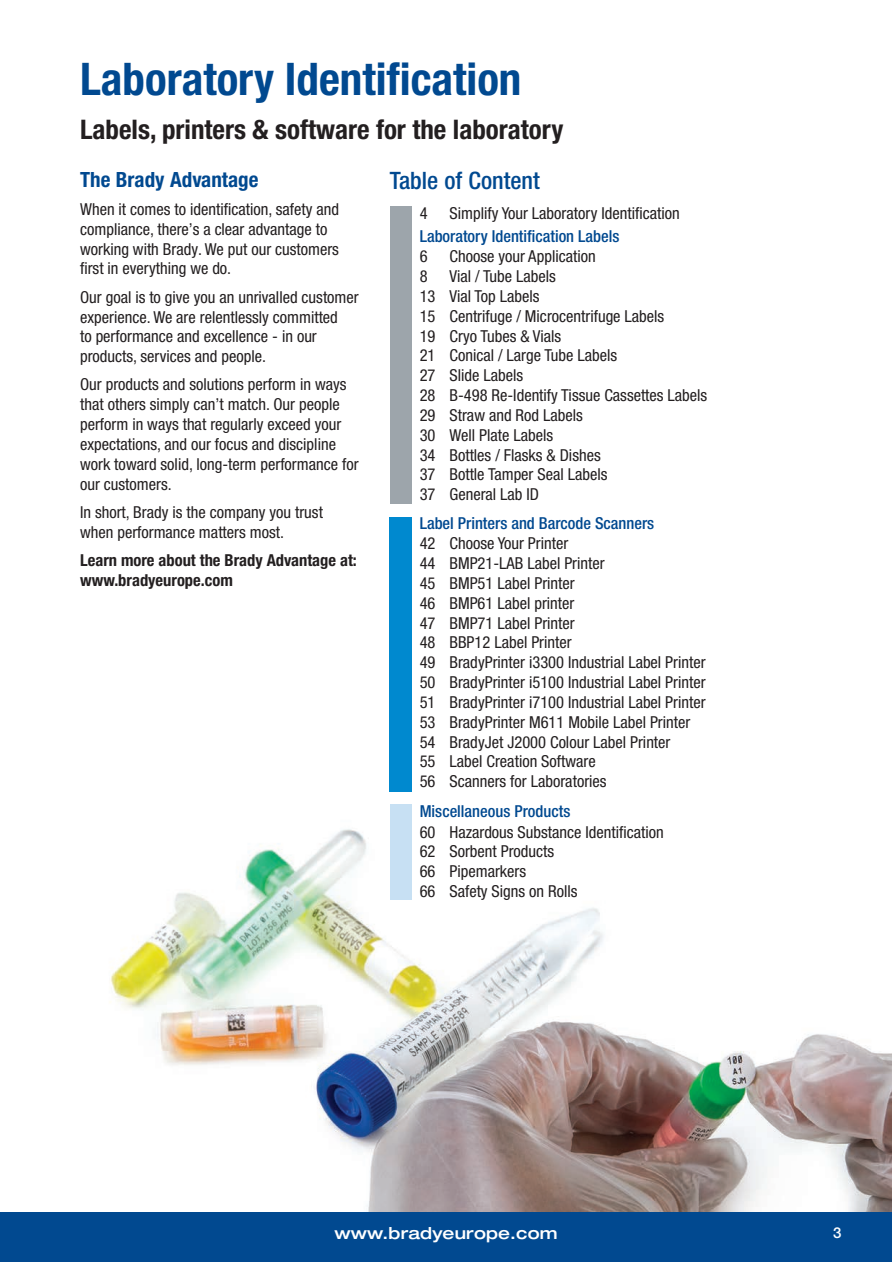
<style>
.page{position:relative;width:892px;height:1262px;background:#fff}
.page>*{position:absolute;margin:0;border:0;box-sizing:border-box;transform-origin:0 0}
.t1{font:700 condensed 45px "Helvetica Neue LT Pro";color:#014990}
.t2{font:700 condensed 27px "Helvetica Neue LT Pro";color:#231f20}
.t3{font:500 condensed 24px "Helvetica Neue LT Pro";color:#014990}
.t4{font:700 condensed 21px "Helvetica Neue LT Pro";color:#014990}
.t5{font:condensed 16.5px/19.8px "Helvetica Neue LT Pro";color:#231f20}
.t6{font:500 condensed 16.5px "Helvetica Neue LT Pro";color:#014990}
.t7{font:700 condensed 16.5px/19.8px "Helvetica Neue LT Pro";color:#231f20}
.t8{font:500 expanded 16.5px "Helvetica Neue LT Pro";letter-spacing:.01em;color:#fff}
.t9{font:500 15px "Helvetica Neue LT Pro";color:#fff}
</style>
<div class="page">
<div style="left:0;top:1211px;width:891px;height:50px;background:#014990"></div>
<img style="left:110px;top:774px;width:781px;height:437px">
<div style="left:390px;top:206px;width:21px;height:298px;background:#9da5ab"></div>
<div style="left:389px;top:516px;width:22px;height:275px;background:#0089cf"></div>
<div style="left:390px;top:804px;width:21px;height:95px;background:#c7e0f3"></div>
<h1 class="t1" style="left:80px;top:52px;width:443px">Laboratory Identification</h1>
<h2 class="t2" style="left:80px;top:113px;width:484px">Labels, printers &amp; software for the laboratory</h2>
<p class="t4" style="left:80px;top:167px;width:180px">The Brady Advantage</p>
<p class="t5" style="left:80px;top:199px;width:260px">When it comes to identification, safety and compliance, there’s a clear advantage to working with Brady. We put our customers first in everything we do.</p>
<p class="t5" style="left:80px;top:287px;width:280px">Our goal is to give you an unrivalled customer experience. We are relentlessly committed<br>to performance and excellence - in our products, services and people.</p>
<p class="t5" style="left:80px;top:374px;width:280px">Our products and solutions perform in ways that others simply can’t match. Our people perform in ways that regularly exceed your expectations, and our focus and discipline work toward solid, long-term performance for our customers.</p>
<p class="t5" style="left:80px;top:502px;width:244px">In short, Brady is the company you trust when performance matters most.</p>
<p class="t7" style="left:80px;top:550px;width:278px">Learn more about the Brady Advantage at: www.bradyeurope.com</p>
<h3 class="t3" style="left:389px;top:166px;width:151px">Table of Content</h3>
<p class="t5" style="left:419px;top:203px;width:9px">4</p>
<p class="t5" style="left:449px;top:203px;width:232px">Simplify Your Laboratory Identification</p>
<p class="t6" style="left:419px;top:227px;width:201px">Laboratory Identification Labels</p>
<p class="t5" style="left:419px;top:246px;width:9px">6</p>
<p class="t5" style="left:449px;top:246px;width:148px">Choose your Application</p>
<p class="t5" style="left:419px;top:266px;width:9px">8</p>
<p class="t5" style="left:419px;top:266px;width:289px;text-indent:30px">Vial / Tube Labels<br>13 Vial Top Labels<br>15 Centrifuge / Microcentrifuge Labels<br>19 Cryo Tubes &amp; Vials<br>21 Conical / Large Tube Labels<br>27 Slide Labels<br>28 B-498 Re-Identify Tissue Cassettes Labels<br>29 Straw and Rod Labels<br>30 Well Plate Labels<br>34 Bottles / Flasks &amp; Dishes<br>37 Bottle Tamper Seal Labels<br>37 General Lab ID</p>
<p class="t6" style="left:419px;top:514px;width:236px">Label Printers and Barcode Scanners</p>
<p class="t5" style="left:419px;top:533px;width:287px">42 Choose Your Printer<br>44 BMP21-LAB Label Printer<br>45 BMP51 Label Printer<br>46 BMP61 Label printer<br>47 BMP71 Label Printer<br>48 BBP12 Label Printer<br>49 BradyPrinter i3300 Industrial Label Printer<br>50 BradyPrinter i5100 Industrial Label Printer<br>51 BradyPrinter i7100 Industrial Label Printer<br>53 BradyPrinter M611 Mobile Label Printer<br>54 BradyJet J2000 Colour Label Printer<br>55 Label Creation Software<br>56 Scanners for Laboratories</p>
<p class="t5" style="left:419px;top:821px;width:246px">60 Hazardous Substance Identification<br>62 Sorbent Products<br>66 Pipemarkers<br>66 Safety Signs on Rolls</p>
<p class="t6" style="left:419px;top:801px;width:152px">Miscellaneous Products</p>
<p class="t8" style="left:334px;top:1222px;width:224px">www.bradyeurope.com</p>
<p class="t9" style="left:833px;top:1223px;width:10px">3</p>
</div>
